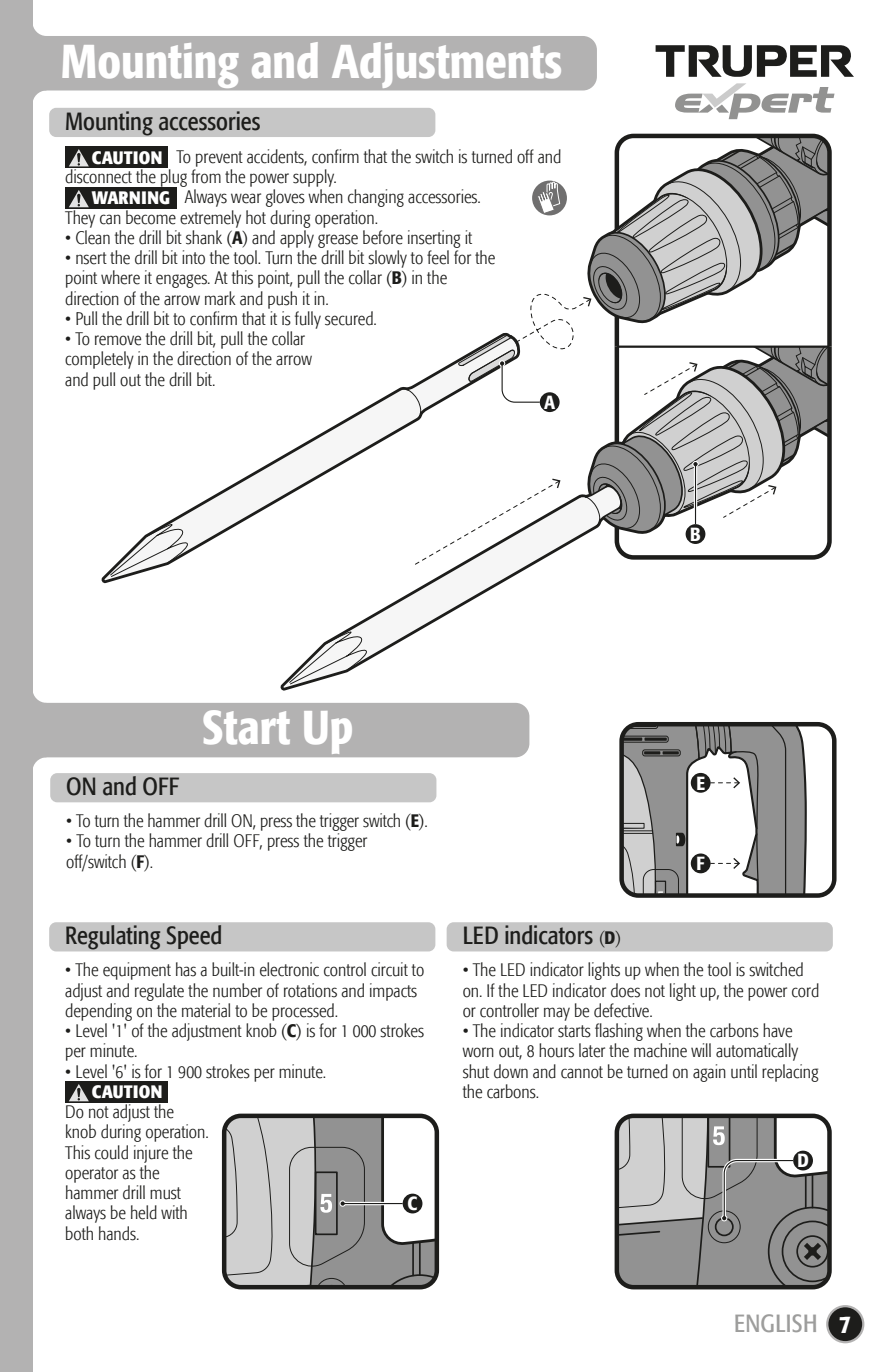
<style>
.page{position:relative;width:893px;height:1372px;background:#fff}
.page>*{position:absolute;margin:0;border:0;box-sizing:border-box;transform-origin:0 0}
.t1{font:500 condensed 47.25px "Formata";color:#fff}
.t2{font:condensed 24.75px "Formata";color:#1d1d1b}
.t3{font:condensed 24.75px "Formata";letter-spacing:.02em;color:#9d9d9c}
.t4{font:500 condensed 24.75px "Formata";color:#fff}
.t5{font:500 condensed 18.9px "Formata";color:#fff}
.t6{font:300 condensed 18px/20.2px "Formata";color:#1d1d1b}
.t7{font:700 condensed 18px "Formata";letter-spacing:.01em;color:#fff}
.s1{font-weight:500}
.s2{font-weight:300;font-size:18px}
.s3{font-weight:500;font-size:18px}
</style>
<div class="page">
<div style="left:0;top:0;width:33px;height:1371px;background:#b3b2b2"></div>
<div style="left:33px;top:36px;width:564px;height:54px;background:#b3b2b2;border-radius:14px"></div>
<svg style="left:33px;top:26px;width:13px;height:74px"></svg>
<div style="left:33px;top:702px;width:496px;height:55px;background:#b3b2b2;border-radius:14px"></div>
<svg style="left:33px;top:693px;width:13px;height:74px"></svg>
<div style="left:49px;top:108px;width:386px;height:29px;background:#c6c6c6;border-radius:7px"></div>
<div style="left:49px;top:922px;width:386px;height:29px;background:#c6c6c6;border-radius:7px"></div>
<div style="left:447px;top:922px;width:386px;height:29px;background:#c6c6c6;border-radius:7px"></div>
<div style="left:50px;top:773px;width:386px;height:29px;background:#c6c6c6;border-radius:7px"></div>
<svg style="left:101px;top:387px;width:299px;height:195px"></svg>
<div style="left:222px;top:1113px;width:217px;height:176px;border:4px solid #1d1d1b;border-radius:17px"></div>
<div style="left:615px;top:1113px;width:217px;height:176px;border:4px solid #1d1d1b;border-radius:17px"></div>
<div style="left:619px;top:722px;width:217px;height:175px;border:4px solid #1d1d1b;border-radius:17px"></div>
<svg style="left:622px;top:724px;width:186px;height:171px"></svg>
<svg style="left:276px;top:490px;width:124px;height:201px"></svg>
<svg style="left:279px;top:495px;width:254px;height:194px"></svg>
<svg style="left:617px;top:1115px;width:212px;height:171px;background:#9c9c9b"></svg>
<div style="left:827px;top:1305px;width:36px;height:36px;background:#1d1d1b;border-radius:50%"></div>
<div style="left:826px;top:1304px;width:38px;height:39px;border:2px solid #b3b2b2;border-radius:50%"></div>
<div style="left:793px;top:1150px;width:20px;height:20px;background:#1d1d1b;border-radius:50%"></div>
<svg style="left:224px;top:1115px;width:213px;height:171px"></svg>
<div style="left:403px;top:1193px;width:19px;height:20px;background:#1d1d1b;border-radius:50%"></div>
<svg style="left:656px;top:45px;width:198px;height:32px"></svg>
<svg style="left:675px;top:83px;width:159px;height:36px"></svg>
<svg style="left:400px;top:131px;width:432px;height:434px"></svg>
<div style="left:691px;top:772px;width:20px;height:20px;background:#1d1d1b;border-radius:50%"></div>
<div style="left:691px;top:853px;width:20px;height:20px;background:#1d1d1b;border-radius:50%"></div>
<div style="left:65px;top:1081px;width:103px;height:21px;background:#1d1d1b"></div>
<svg style="left:69px;top:1084px;width:20px;height:18px"></svg>
<div style="left:65px;top:147px;width:103px;height:21px;background:#1d1d1b"></div>
<svg style="left:69px;top:149px;width:20px;height:18px"></svg>
<div style="left:65px;top:188px;width:111px;height:21px;background:#1d1d1b"></div>
<svg style="left:69px;top:190px;width:20px;height:18px"></svg>
<h1 class="t1" style="left:61px;top:32px;width:503px">Mounting and Adjustments</h1>
<h2 class="t2" style="left:65px;top:107px;width:197px">Mounting accessories</h2>
<p class="t6" style="left:177px;top:147px;width:386px">To prevent accidents, confirm that the switch is turned off and</p>
<p class="t6" style="left:65px;top:167px;width:273px">disconnect the plug from the power supply.</p>
<p class="t6" style="left:185px;top:187px;width:298px">Always wear gloves when changing accessories.</p>
<p class="t6" style="left:65px;top:207px;width:314px">They can become extremely hot during operation.</p>
<p class="t6" style="left:65px;top:228px;width:409px">• Clean the drill bit shank (<span class="s1">A</span>) and apply grease before inserting it</p>
<p class="t6" style="left:65px;top:248px;width:432px">• nsert the drill bit into the tool. Turn the drill bit slowly to feel for the point where it engages. At this point, pull the collar (<span class="s1">B</span>) in the direction of the arrow mark and push it in.</p>
<p class="t6" style="left:65px;top:309px;width:313px">• Pull the drill bit to confirm that it is fully secured.</p>
<p class="t6" style="left:65px;top:329px;width:248px">• To remove the drill bit, pull the collar completely in the direction of the arrow and pull out the drill bit.</p>
<p class="t7" style="left:92px;top:146px;width:72px">CAUTION</p>
<p class="t7" style="left:92px;top:187px;width:80px">WARNING</p>
<p class="t5" style="left:544px;top:391px;width:13px">A</p>
<p class="t5" style="left:690px;top:522px;width:12px">B</p>
<h1 class="t1" style="left:202px;top:699px;width:153px">Start Up</h1>
<h2 class="t2" style="left:66px;top:772px;width:114px">ON and OFF</h2>
<p class="t6" style="left:66px;top:810px;width:363px">• To turn the hammer drill ON, press the trigger switch (<span class="s1">E</span>).</p>
<p class="t6" style="left:66px;top:831px;width:303px">• To turn the hammer drill OFF, press the trigger off/switch (<span class="s1">F</span>).</p>
<h2 class="t2" style="left:65px;top:921px;width:159px">Regulating Speed</h2>
<p class="t6" style="left:65px;top:960px;width:361px">• The equipment has a built-in electronic control circuit to adjust and regulate the number of rotations and impacts depending on the material to be processed.</p>
<p class="t6" style="left:65px;top:1020px;width:360px">• Level '1' of the adjustment knob (<span class="s1">C</span>) is for 1 000 strokes per minute.</p>
<p class="t6" style="left:65px;top:1061px;width:263px">• Level '6' is for 1 900 strokes per minute.</p>
<p class="t6" style="left:65px;top:1101px;width:145px">Do not adjust the knob during operation.<br>This could injure the operator as the hammer drill must always be held with both hands.</p>
<p class="t7" style="left:92px;top:1080px;width:72px">CAUTION</p>
<p class="t5" style="left:408px;top:1192px;width:11px">C</p>
<p class="t5" style="left:696px;top:771px;width:10px">E</p>
<p class="t5" style="left:697px;top:852px;width:10px">F</p>
<h2 class="t2" style="left:463px;top:921px;width:160px">LED indicators <span class="s2">(</span><span class="s3">D</span><span class="s2">)</span></h2>
<p class="t6" style="left:463px;top:960px;width:358px">• The LED indicator lights up when the tool is switched on. If the LED indicator does not light up, the power cord or controller may be defective.</p>
<p class="t6" style="left:463px;top:1020px;width:357px">• The indicator starts flashing when the carbons have worn out, 8 hours later the machine will automatically shut down and cannot be turned on again until replacing the carbons.</p>
<p class="t5" style="left:797px;top:1149px;width:13px">D</p>
<h2 class="t3" style="left:734px;top:1308px;width:85px">ENGLISH</h2>
<h2 class="t4" style="left:839px;top:1308px;width:13px">7</h2>
</div>
